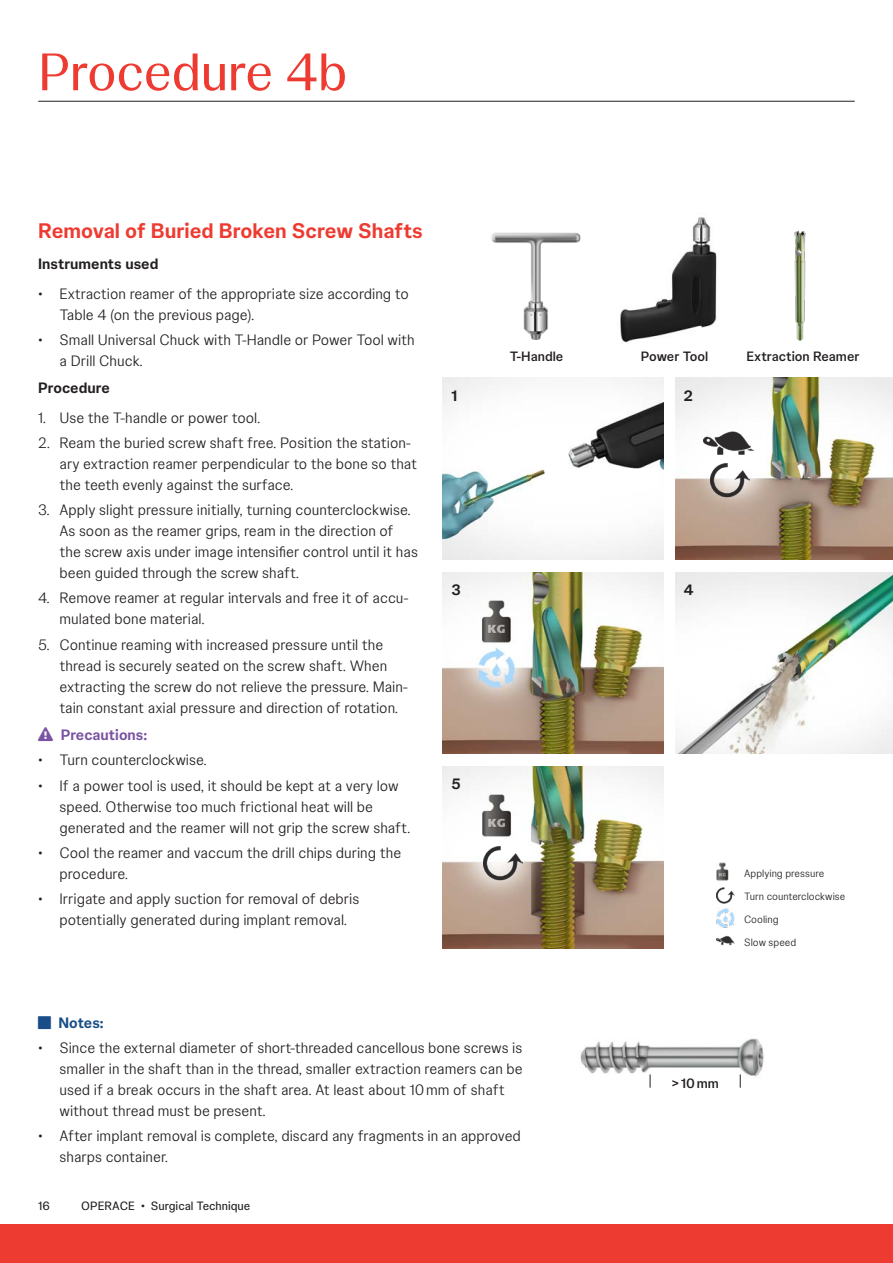
<style>
.page{position:relative;width:893px;height:1263px;background:#fff}
.page>*{position:absolute;margin:0;border:0;box-sizing:border-box;transform-origin:0 0}
.Headline{font:52.5px "Johnson Display";color:#ee3b31}
.Step_Number_Subhead{font:700 21px "Johnson Text";color:#ee3b31}
.t1{font:300 15px/21px "Johnson Text";color:#231f20}
.Paragraph_Header{font:700 15px "Johnson Text";color:#231f20}
.t2{font:700 15px "Johnson Text";color:#7a53a2}
.t3{font:700 15px "Johnson Text";letter-spacing:-.005em;color:#184d87}
.t4{font:500 13.5px "Johnson Text";color:#231f20}
.t5{font:12px "Johnson Text";color:#231f20}
.Body_Copy{font:300 10.5px "Johnson Text";color:#231f20}
</style>
<div class="page">
<img style="left:675px;top:378px;width:218px;height:182px">
<img style="left:675px;top:572px;width:218px;height:182px">
<img style="left:443px;top:378px;width:220px;height:182px">
<img style="left:710px;top:467px;width:39px;height:33px">
<img style="left:704px;top:418px;width:49px;height:49px">
<img style="left:620px;top:217px;width:97px;height:126px">
<img style="left:491px;top:232px;width:90px;height:108px">
<img style="left:580px;top:1038px;width:184px;height:41px">
<img style="left:794px;top:230px;width:12px;height:111px">
<img style="left:443px;top:766px;width:220px;height:182px">
<img style="left:443px;top:572px;width:220px;height:182px">
<img style="left:483px;top:843px;width:39px;height:40px">
<svg style="left:650px;top:1074px;width:1px;height:14px"></svg>
<svg style="left:740px;top:1074px;width:1px;height:14px"></svg>
<img style="left:717px;top:862px;width:12px;height:19px">
<img style="left:717px;top:888px;width:17px;height:15px">
<img style="left:717px;top:908px;width:18px;height:19px">
<img style="left:717px;top:935px;width:18px;height:11px">
<div style="left:0;top:1225px;width:893px;height:38px;background:#ee3b31"></div>
<hr style="left:38px;top:101px;width:817px;height:1px;background:#231f20">
<p class="Headline" style="left:38px;top:33px;width:310px">Procedure 4b</p>
<p class="Step_Number_Subhead" style="left:38px;top:214px;width:386px">Removal of Buried Broken Screw Shafts</p>
<p class="Paragraph_Header" style="left:38px;top:252px;width:122px">Instruments used</p>
<p class="t1" style="left:60px;top:282px;width:351px;text-indent:-21px">• Extraction reamer of the appropriate size according to<br>Table 4 (on the previous page).</p>
<p class="t1" style="left:60px;top:328px;width:357px;text-indent:-21px">• Small Universal Chuck with T-Handle or Power Tool with a Drill Chuck.</p>
<p class="Paragraph_Header" style="left:38px;top:376px;width:73px">Procedure</p>
<p class="t1" style="left:38px;top:406px;width:224px">1. Use the T-handle or power tool.</p>
<p class="t1" style="left:60px;top:431px;width:359px;text-indent:-21px">2. Ream the buried screw shaft free. Position the station&shy;ary extraction reamer perpendicular to the bone so that the teeth evenly against the surface.</p>
<p class="t1" style="left:60px;top:499px;width:360px;text-indent:-21px">3. Apply slight pressure initially, turning counterclockwise.<br>As soon as the reamer grips, ream in the direction of the screw axis under image intensifier control until it has been guided through the screw shaft.</p>
<p class="t1" style="left:60px;top:587px;width:351px;text-indent:-21px">4. Remove reamer at regular intervals and free it of accu&shy;mulated bone material.</p>
<p class="t1" style="left:60px;top:633px;width:350px;text-indent:-21px">5. Continue reaming with increased pressure until the thread is securely seated on the screw shaft. When extracting the screw do not relieve the pressure. Main&shy;tain constant axial pressure and direction of rotation.</p>
<p class="t2" style="left:38px;top:723px;width:111px">▼ Precautions:</p>
<p class="t1" style="left:38px;top:749px;width:170px">• Turn counterclockwise.</p>
<p class="t1" style="left:60px;top:774px;width:352px;text-indent:-21px">• If a power tool is used, it should be kept at a very low speed. Otherwise too much frictional heat will be generated and the reamer will not grip the screw shaft.</p>
<p class="t1" style="left:60px;top:841px;width:343px;text-indent:-21px">• Cool the reamer and vaccum the drill chips during the procedure.</p>
<p class="t1" style="left:60px;top:887px;width:301px;text-indent:-21px">• Irrigate and apply suction for removal of debris potentially generated during implant removal.</p>
<p class="t4" style="left:510px;top:346px;width:55px">T-Handle</p>
<p class="t4" style="left:641px;top:346px;width:69px">Power Tool</p>
<p class="t4" style="left:746px;top:346px;width:115px">Extraction Reamer</p>
<p class="Paragraph_Header" style="left:452px;top:384px;width:7px">1</p>
<p class="Paragraph_Header" style="left:684px;top:384px;width:11px">2</p>
<p class="Paragraph_Header" style="left:452px;top:578px;width:11px">3</p>
<p class="Paragraph_Header" style="left:684px;top:578px;width:11px">4</p>
<p class="Paragraph_Header" style="left:452px;top:772px;width:11px">5</p>
<p class="Body_Copy" style="left:744px;top:865px;width:81px">Applying pressure</p>
<p class="Body_Copy" style="left:744px;top:888px;width:103px">Turn counterclockwise</p>
<p class="Body_Copy" style="left:744px;top:911px;width:36px">Cooling</p>
<p class="Body_Copy" style="left:744px;top:934px;width:53px">Slow speed</p>
<p class="t3" style="left:59px;top:1011px;width:47px">Notes:</p>
<p class="t1" style="left:60px;top:1036px;width:465px;text-indent:-21px">• Since the external diameter of short-threaded cancellous bone screws is smaller in the shaft than in the thread, smaller extraction reamers can be used if a break occurs in the shaft area. At least about 10mm of shaft without thread must be present.</p>
<p class="t1" style="left:60px;top:1125px;width:463px;text-indent:-21px">• After implant removal is complete, discard any fragments in an approved sharps container.</p>
<p class="t5" style="left:38px;top:1197px;width:13px">16</p>
<p class="t5" style="left:81px;top:1197px;width:171px">OPERACE • Surgical Technique</p>
<p class="t4" style="left:672px;top:1073px;width:49px">&gt;10mm</p>
</div>
